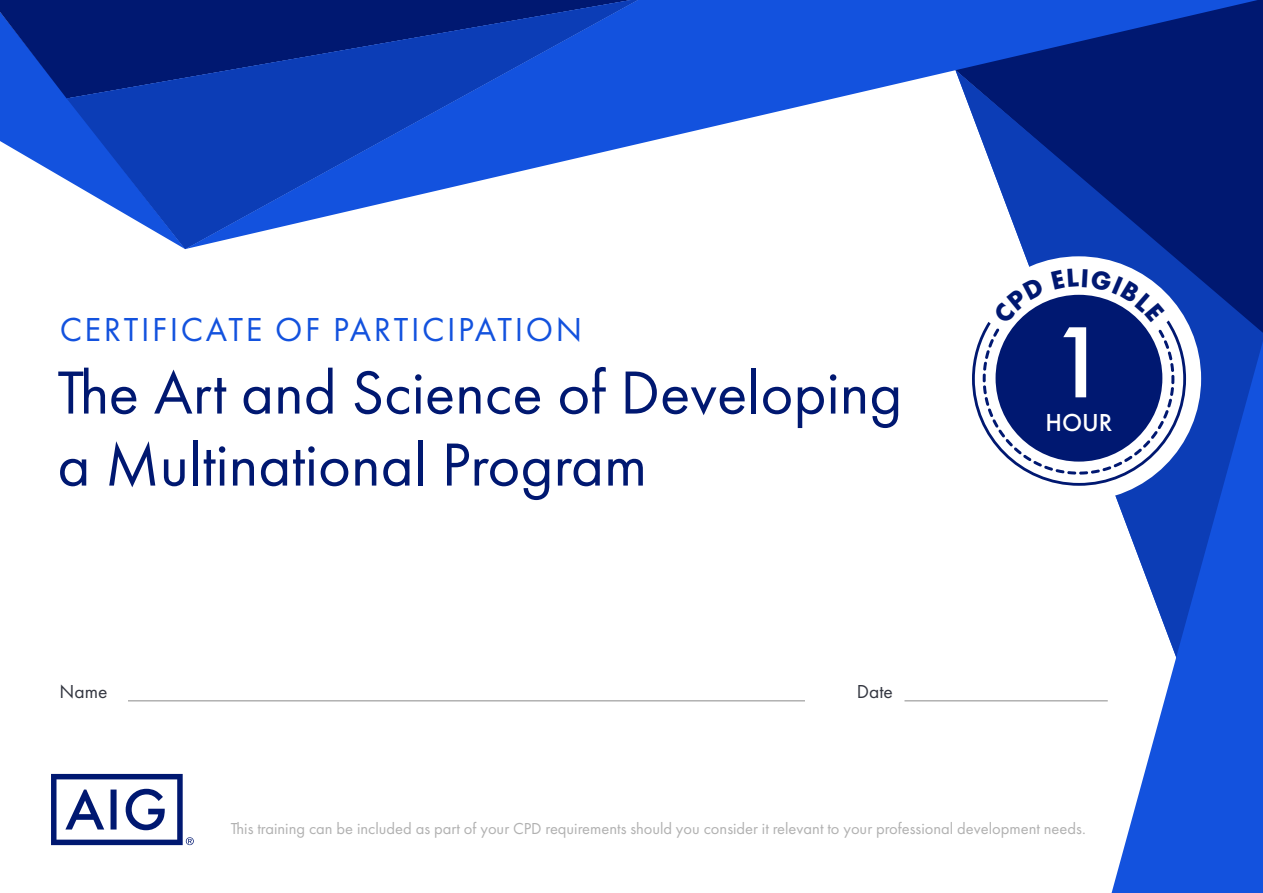
<style>
.page{position:relative;width:1263px;height:893px;background:#fff}
.page>*{position:absolute;margin:0;border:0;box-sizing:border-box;transform-origin:0 0}
.t1{font:500 105px "Futura PT";color:#fff}
.t2{font:63px/72px "Futura PT";color:#001871}
.t3{font:34.5px "Futura PT";letter-spacing:.075em;color:#1352de}
.t4{font:500 25.5px "Futura PT";color:#fff}
.t5{font:19.5px "Futura PT";color:#343741}
.t6{font:16.5px "Futura PT";color:#b1b1b1}
</style>
<div class="page">
<svg style="left:0;top:98px;width:67px;height:82px"></svg>
<svg style="left:0;top:0;width:67px;height:98px;background:#0831a0"></svg>
<svg style="left:955px;top:70px;width:308px;height:632px"></svg>
<svg style="left:641px;top:0;width:617px;height:249px"></svg>
<svg style="left:1111px;top:341px;width:152px;height:552px;fill:#1352de"></svg>
<div style="left:956px;top:256px;width:245px;height:245px;background:#fff;border-radius:50%"></div>
<svg style="left:67px;top:0;width:574px;height:249px"></svg>
<hr style="left:128px;top:700px;width:677px;height:1px;background:#b1b1b1">
<hr style="left:904px;top:700px;width:204px;height:1px;background:#b1b1b1">
<svg style="left:51px;top:774px;width:143px;height:71px"></svg>
<svg style="left:972px;top:268px;width:214px;height:218px"></svg>
<h3 class="t3" style="left:60px;top:309px;width:524px">CERTIFICATE OF PARTICIPATION</h3>
<h2 class="t2" style="left:57px;top:356px;width:846px">The Art and Science of Developing a Multinational Program</h2>
<p class="t5" style="left:60px;top:680px;width:49px">Name</p>
<p class="t5" style="left:857px;top:680px;width:38px">Date</p>
<h1 class="t1" style="left:1049px;top:299px;width:61px">1</h1>
<h3 class="t4" style="left:1045px;top:407px;width:69px">HOUR</h3>
<p class="t6" style="left:231px;top:819px;width:856px">This training can be included as part of your CPD requirements should you consider it relevant to your professional development needs.</p>
</div>
